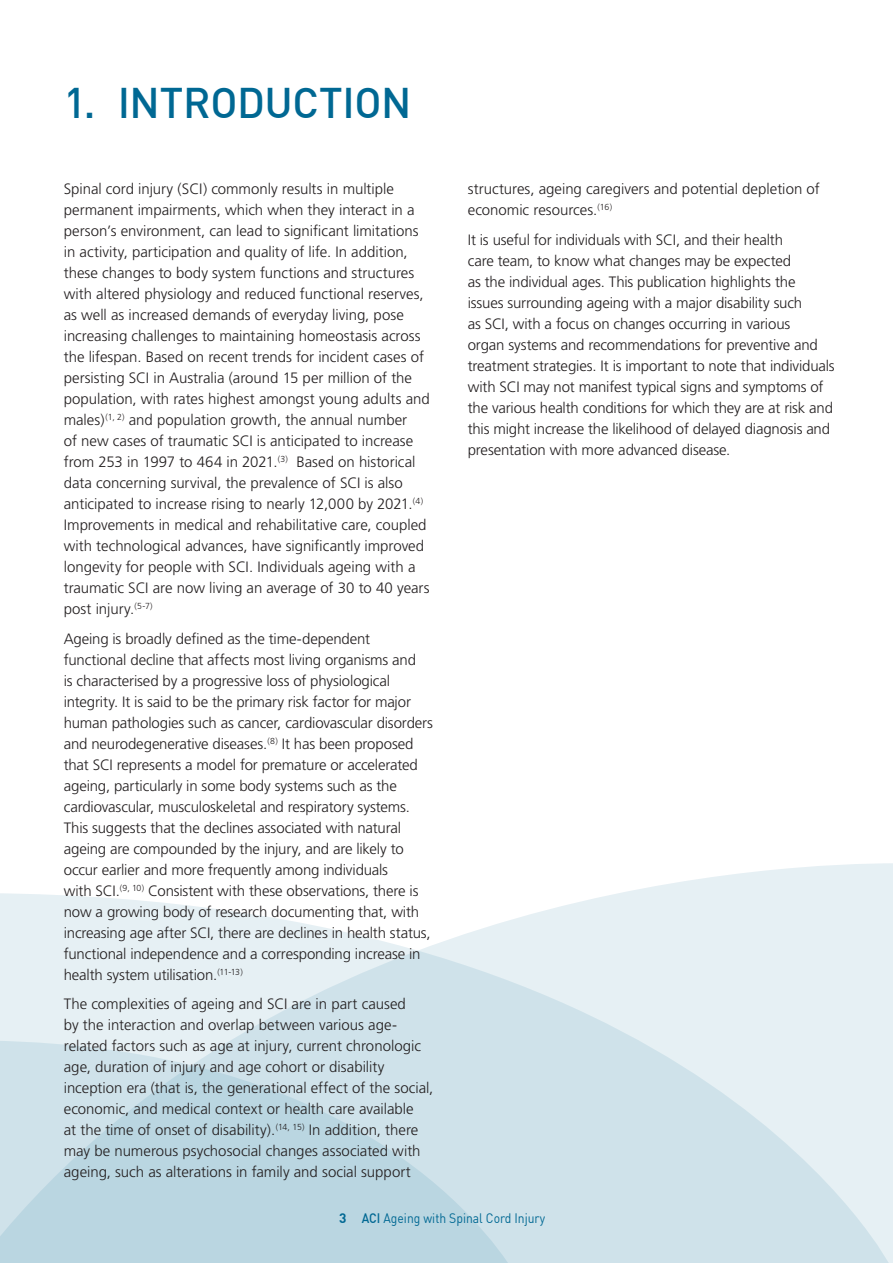
<style>
.page{position:relative;width:893px;height:1263px;background:#fff}
.page>*{position:absolute;margin:0;border:0;box-sizing:border-box;transform-origin:0 0}
.t1{font:500 42px "DIN";letter-spacing:-.01em;color:#006893}
.t2{font:300 15px/21px "Frutiger";letter-spacing:-.005em;color:#231f20}
.t3{font:13.5px "DIN";color:#006893;scale:.9 1}
.s1{font-weight:700}
.s2{font-weight:500}
</style>
<div class="page">
<svg style="left:622px;top:863px;width:271px;height:400px;fill:#e6f0f4"></svg>
<svg style="left:0;top:893px;width:892px;height:370px;background:#dfebf0"></svg>
<svg style="left:0;top:1040px;width:515px;height:223px;background:#c4dbe5"></svg>
<h1 class="t1" style="left:64px;top:76px;width:349px">1. INTRODUCTION</h1>
<p class="t2" style="left:64px;top:179px;width:367px">Spinal cord injury (SCI) commonly results in multiple permanent impairments, which when they interact in a person’s environment, can lead to significant limitations in activity, participation and quality of life. In addition, these changes to body system functions and structures with altered physiology and reduced functional reserves, as well as increased demands of everyday living, pose increasing challenges to maintaining homeostasis across the lifespan. Based on recent trends for incident cases of persisting SCI in Australia (around 15 per million of the population, with rates highest amongst young adults and males)<sup>(1,</sup> <sup>2)</sup> and population growth, the annual number<br>of new cases of traumatic SCI is anticipated to increase from 253 in 1997 to 464 in 2021.<sup>(3)</sup> Based on historical data concerning survival, the prevalence of SCI is also anticipated to increase rising to nearly 12,000 by 2021.<sup>(4)<br></sup>Improvements in medical and rehabilitative care, coupled with technological advances, have significantly improved longevity for people with SCI. Individuals ageing with a traumatic SCI are now living an average of 30 to 40 years post injury.<sup>(5-7)</sup></p>
<p class="t2" style="left:64px;top:628px;width:371px">Ageing is broadly defined as the time-dependent functional decline that affects most living organisms and<br>is characterised by a progressive loss of physiological integrity. It is said to be the primary risk factor for major human pathologies such as cancer, cardiovascular disorders and neurodegenerative diseases.<sup>(8)</sup> It has been proposed that SCI represents a model for premature or accelerated ageing, particularly in some body systems such as the cardiovascular, musculoskeletal and respiratory systems.<br>This suggests that the declines associated with natural ageing are compounded by the injury, and are likely to occur earlier and more frequently among individuals<br>with SCI.<sup>(9,</sup> <sup>10)</sup> Consistent with these observations, there is now a growing body of research documenting that, with increasing age after SCI, there are declines in health status, functional independence and a corresponding increase in health system utilisation.<sup>(11-13)</sup></p>
<p class="t2" style="left:64px;top:994px;width:371px">The complexities of ageing and SCI are in part caused<br>by the interaction and overlap between various age&shy;related factors such as age at injury, current chronologic age, duration of injury and age cohort or disability inception era (that is, the generational effect of the social, economic, and medical context or health care available<br>at the time of onset of disability).<sup>(14,</sup> <sup>15)</sup> In addition, there may be numerous psychosocial changes associated with ageing, such as alterations in family and social support</p>
<p class="t2" style="left:468px;top:179px;width:353px">structures, ageing caregivers and potential depletion of economic resources.<sup>(16)</sup></p>
<p class="t2" style="left:468px;top:229px;width:368px">It is useful for individuals with SCI, and their health<br>care team, to know what changes may be expected<br>as the individual ages. This publication highlights the issues surrounding ageing with a major disability such<br>as SCI, with a focus on changes occurring in various<br>organ systems and recommendations for preventive and treatment strategies. It is important to note that individuals with SCI may not manifest typical signs and symptoms of the various health conditions for which they are at risk and this might increase the likelihood of delayed diagnosis and presentation with more advanced disease.</p>
<p class="t3" style="left:339px;top:1209px;width:230px"><span class="s1">3</span> <span class="s2">ACI</span> Ageing with Spinal Cord Injury</p>
</div>
